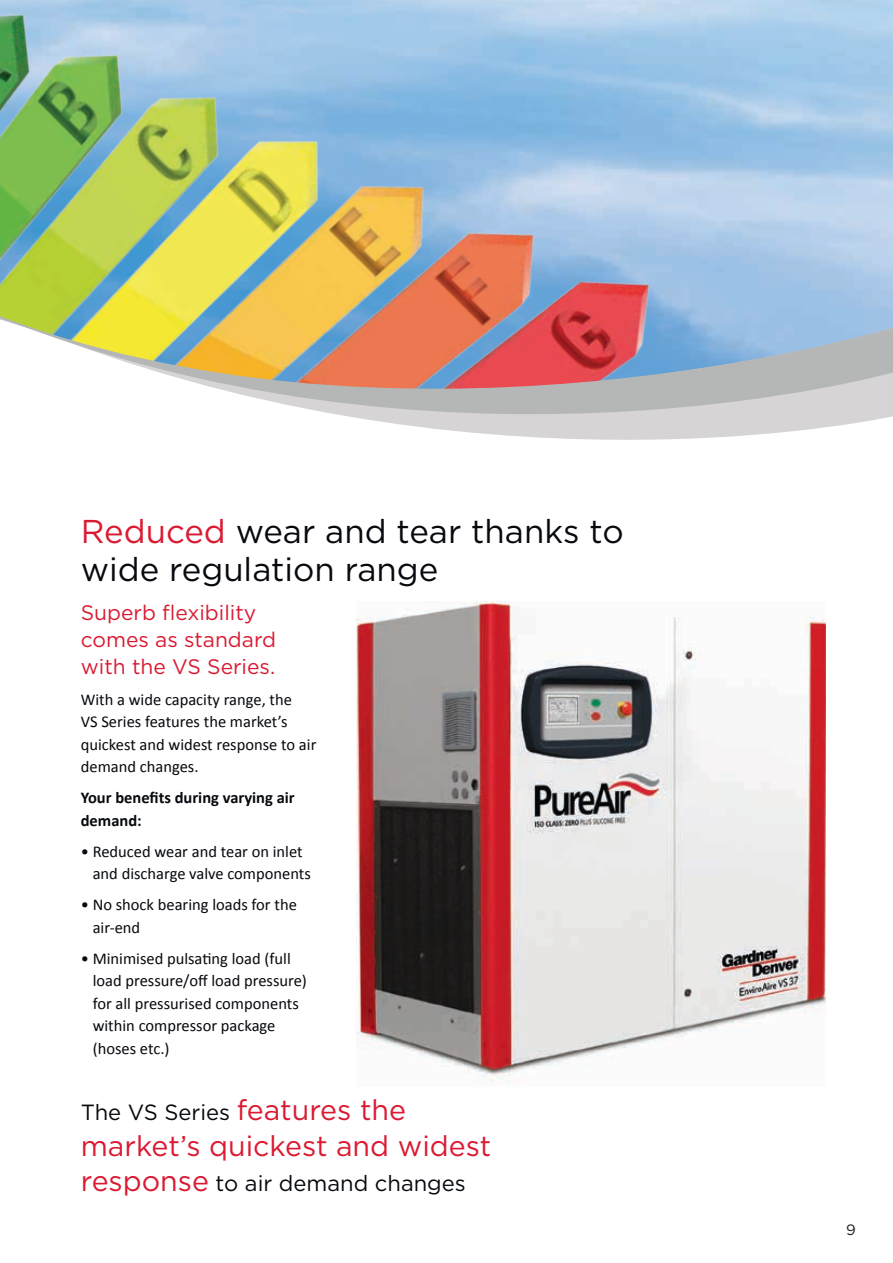
<style>
.page{position:relative;width:893px;height:1263px;background:#fff}
.page>*{position:absolute;margin:0;border:0;box-sizing:border-box;transform-origin:0 0}
.t1{font:33px/37.5px "Gotham";color:#06090d}
.t2{font:28.5px "Gotham";color:#da1a32}
.t3{font:21.9px "Gotham";color:#06090d}
.t4{font:21px/27px "Gotham";color:#da1a32}
.t5{font:16.5px/22.5px "Calibri";color:#06090d}
.t6{font:700 16.5px/22.5px "Calibri";color:#06090d}
.t7{font:15px "Gotham";color:#231f20}
.s1{color:#da1a32}
.s2{font-size:28.5px;color:#da1a32}
</style>
<div class="page">
<img style="left:0;top:0;width:771px;height:150px">
<svg style="left:0;top:150px;width:893px;height:276px;background:#bdbca6"></svg>
<svg style="left:414px;top:426px;width:420px;height:176px"></svg>
<img style="left:356px;top:604px;width:470px;height:466px">
<h1 class="t1" style="left:81px;top:512px;width:544px"><span class="s1">Reduced</span> wear and tear thanks to wide regulation range</h1>
<p class="t4" style="left:81px;top:598px;width:197px">Superb flexibility comes as standard with the VS Series.</p>
<p class="t5" style="left:81px;top:687px;width:237px">With a wide capacity range, the<br>VS Series features the market’s quickest and widest response to air demand changes.</p>
<p class="t6" style="left:81px;top:786px;width:215px">Your benefits during varying air demand:</p>
<p class="t5" style="left:93px;top:839px;width:220px;text-indent:-12px">• Reduced wear and tear on inlet and discharge valve components</p>
<p class="t5" style="left:93px;top:893px;width:206px;text-indent:-12px">• No shock bearing loads for the air-end</p>
<p class="t5" style="left:93px;top:946px;width:216px;text-indent:-12px">• Minimised pulsating load (full load pressure/off load pressure) for all pressurised components within compressor package (hoses etc.)</p>
<h3 class="t3" style="left:81px;top:1098px;width:327px">The VS Series <span class="s2">features the</span></h3>
<h2 class="t2" style="left:81px;top:1127px;width:412px">market’s quickest and widest</h2>
<h3 class="t3" style="left:81px;top:1169px;width:387px"><span class="s2">response</span> to air demand changes</h3>
<p class="t7" style="left:846px;top:1220px;width:11px">9</p>
</div>
